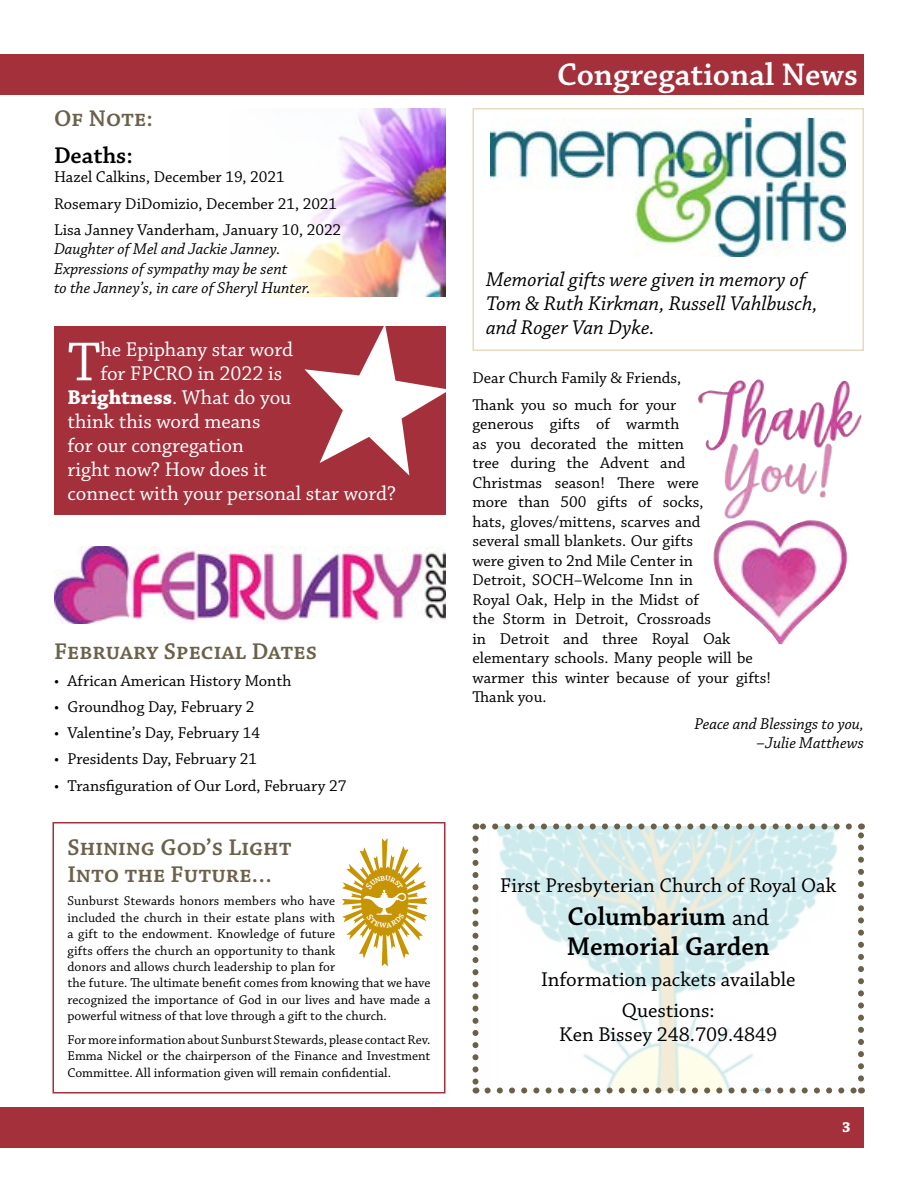
<style>
.page{position:relative;width:918px;height:1188px;background:#fff}
.page>*{position:absolute;margin:0;border:0;box-sizing:border-box;transform-origin:0 0}
.t1{font:57.9px "Chaparral Pro";color:#fff}
.t2{font:600 33px "Chaparral Pro";color:#fff}
.t3{font:600 27px/30px "Chaparral Pro";letter-spacing:-.005em;color:#000}
.t4{font:600 24px/27px "Chaparral Pro";color:#6b614a}
.t5{font:600 24px "Chaparral Pro";color:#000}
.t6{font:21px "Chaparral Pro";color:#fff}
.t7{font:21px/30.8px "Chaparral Pro";color:#000;text-align:center}
.t8{font:italic 21px/24px "Chaparral Pro";color:#000}
.t9{font:700 21px "Chaparral Pro";color:#fff}
.t10{font:16.5px/19.5px "Chaparral Pro";color:#000}
.t11{font:italic 16.5px/19.5px "Chaparral Pro";color:#000}
.t12{font:700 15px "Chaparral Pro";color:#fff}
.t13{font:13.5px/16.5px "Chaparral Pro";letter-spacing:.005em;color:#000}
.s1{font-weight:400}
.s2{font-weight:400;font-size:24px}
</style>
<div class="page">
<img style="left:265px;top:108px;width:181px;height:189px">
<div style="left:0;top:1107px;width:864px;height:41px;background:#a3303b"></div>
<div style="left:0;top:54px;width:864px;height:40px;background:#a3303b"></div>
<img style="left:491px;top:118px;width:355px;height:139px">
<div style="left:472px;top:108px;width:392px;height:243px;border:2px solid #e6dbbc"></div>
<div style="left:54px;top:326px;width:392px;height:189px;background:#a3303b"></div>
<svg style="left:304px;top:326px;width:142px;height:150px"></svg>
<img style="left:476px;top:826px;width:385px;height:264px">
<svg style="left:488px;top:1088px;width:367px;height:6px"></svg>
<svg style="left:472px;top:838px;width:6px;height:256px"></svg>
<svg style="left:858px;top:824px;width:6px;height:254px"></svg>
<svg style="left:476px;top:824px;width:373px;height:6px"></svg>
<div style="left:52px;top:822px;width:394px;height:272px;border:2px solid #a3303b"></div>
<img style="left:698px;top:379px;width:164px;height:140px">
<img style="left:54px;top:547px;width:392px;height:76px">
<svg style="left:342px;top:838px;width:85px;height:129px"></svg>
<h3 class="t4" style="left:54px;top:105px;width:100px">Of Note:</h3>
<h3 class="t5" style="left:54px;top:142px;width:80px">Deaths:</h3>
<p class="t10" style="left:54px;top:165px;width:289px;line-height:26.2px">Hazel Calkins, December 19, 2021<br>Rosemary DiDomizio, December 21, 2021<br>Lisa Janney Vanderham, January 10, 2022</p>
<p class="t11" style="left:54px;top:240px;width:258px">Daughter of Mel and Jackie Janney.<br>Expressions of sympathy may be sent<br>to the Janney’s, in care of Sheryl Hunter.</p>
<h1 class="t1" style="left:68px;top:330px;width:34px">T</h1>
<p class="t6" style="left:100px;top:338px;width:194px">he Epiphany star word</p>
<p class="t6" style="left:100px;top:362px;width:183px">for FPCRO in 2022 is</p>
<p class="t9" style="left:67px;top:385px;width:225px">Brightness<span class="s1">. What do you</span></p>
<p class="t6" style="left:67px;top:410px;width:194px">think this word means</p>
<p class="t6" style="left:67px;top:434px;width:178px">for our congregation</p>
<p class="t6" style="left:67px;top:458px;width:201px">right now? How does it</p>
<p class="t6" style="left:67px;top:482px;width:330px">connect with your personal star word?</p>
<h3 class="t4" style="left:54px;top:639px;width:265px">February Special Dates</h3>
<p class="t10" style="left:54px;top:671px;width:239px">• African American History Month</p>
<p class="t10" style="left:54px;top:697px;width:202px">• Groundhog Day, February 2</p>
<p class="t10" style="left:54px;top:724px;width:208px">• Valentine’s Day, February 14</p>
<p class="t10" style="left:54px;top:750px;width:205px">• Presidents Day, February 21</p>
<p class="t10" style="left:54px;top:776px;width:294px">• Transfiguration of Our Lord, February 27</p>
<h3 class="t4" style="left:68px;top:834px;width:226px">Shining God’s Light<br>Into the Future…</h3>
<p class="t13" style="left:68px;top:893px;width:365px">Sunburst Stewards honors members who have<br>included the church in their estate plans with<br>a gift to the endowment. Knowledge of future<br>gifts offers the church an opportunity to thank<br>donors and allows church leadership to plan for<br>the future. The ultimate benefit comes from knowing that we have recognized the importance of God in our lives and have made a powerful witness of that love through a gift to the church.</p>
<p class="t13" style="left:68px;top:1032px;width:365px;text-align:justify">For more information about Sunburst Stewards, please contact Rev.<br>Emma Nickel or the chairperson of the Finance and Investment Committee. All information given will remain confidential.</p>
<h2 class="t2" style="left:557px;top:56px;width:302px">Congregational News</h2>
<p class="t8" style="left:486px;top:268px;width:333px">Memorial gifts were given in memory of<br>Tom &amp; Ruth Kirkman, Russell Vahlbusch, and Roger Van Dyke.</p>
<p class="t10" style="left:472px;top:366px;width:210px;line-height:26.2px">Dear Church Family &amp; Friends,<br>Thank you so much for your</p>
<p class="t10" style="left:472px;top:415px;width:300px">generous gifts of warmth<br>as you decorated the mitten<br>tree during the Advent and<br>Christmas season! There were<br>more than 500 gifts of socks,<br>hats, gloves/mittens, scarves and<br>several small blankets. Our gifts<br>were given to 2nd Mile Center in<br>Detroit, SOCH–Welcome Inn in<br>Royal Oak, Help in the Midst of<br>the Storm in Detroit, Crossroads<br>in Detroit and three Royal Oak elementary schools. Many people will be warmer this winter because of your gifts!<br>Thank you.</p>
<p class="t11" style="left:694px;top:714px;width:171px;text-align:right">Peace and Blessings to you, –Julie Matthews</p>
<p class="t7" style="left:500px;top:871px;width:337px">First Presbyterian Church of Royal Oak</p>
<h3 class="t3" style="left:567px;top:903px;width:204px">Columbarium <span class="s2">and<br></span>Memorial Garden</h3>
<p class="t7" style="left:541px;top:965px;width:256px">Information packets available<br>Questions:</p>
<p class="t7" style="left:559px;top:1020px;width:220px">Ken Bissey 248.709.4849</p>
<p class="t12" style="left:842px;top:1118px;width:10px">3</p>
</div>
